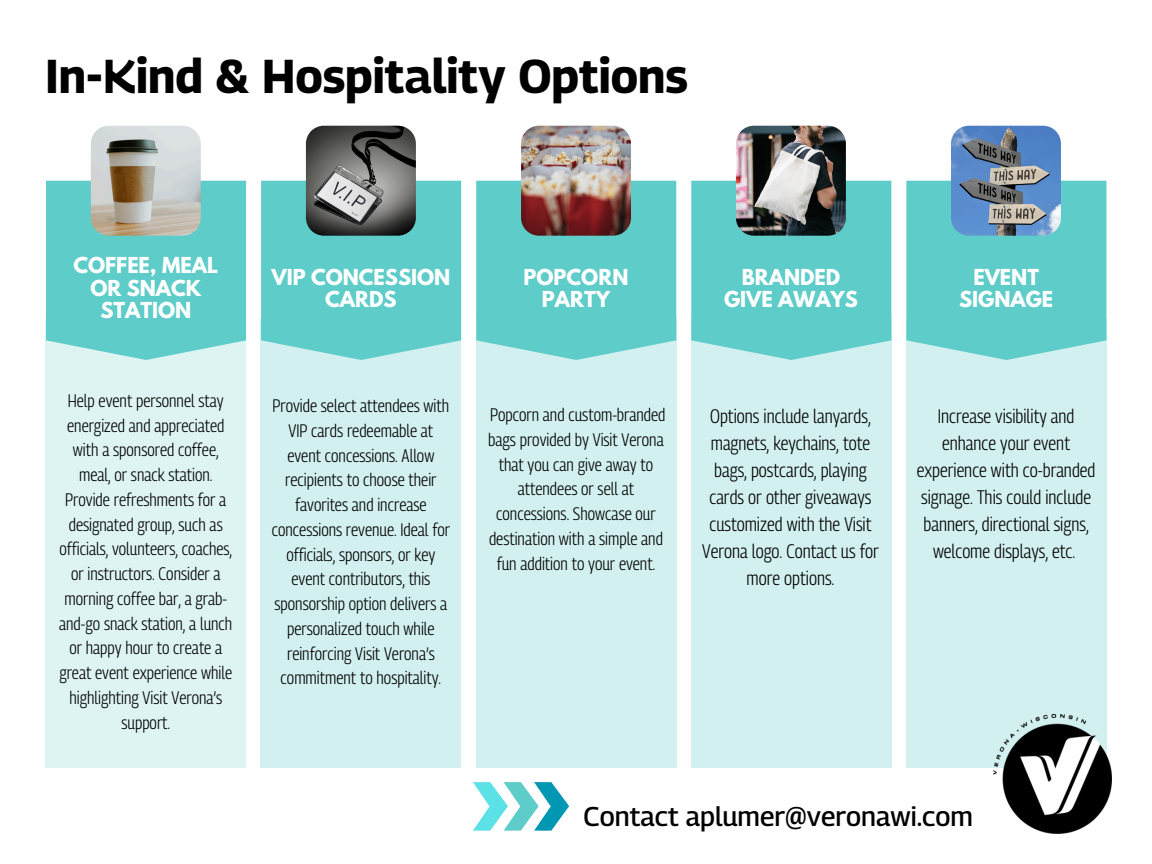
<style>
.page{position:relative;width:1152px;height:864px;background:#fff}
.page>*{position:absolute;margin:0;border:0;box-sizing:border-box;transform-origin:0 0}
.t1{font:700 47.25px "Georama";color:#000}
.t2{font:500 27px "Georama";color:#000}
.t3{font:300 semi-condensed 19.5px/27px "Georama";color:#000;text-align:center}
.t4{font:700 19.5px/22.5px "League Spartan";color:#fff;text-align:center}
.t5{font:300 semi-condensed 18px/24.8px "Georama";color:#000;text-align:center}
</style>
<div class="page">
<div style="left:46px;top:318px;width:200px;height:449px;background:#ddf4f3"></div>
<svg style="left:46px;top:181px;width:200px;height:179px;background:#66ceca"></svg>
<div style="left:261px;top:318px;width:200px;height:449px;background:#d2f0ef"></div>
<svg style="left:261px;top:181px;width:200px;height:179px;background:#65ceca"></svg>
<div style="left:476px;top:318px;width:200px;height:449px;background:#d2f0ef"></div>
<svg style="left:476px;top:181px;width:200px;height:179px;background:#65ceca"></svg>
<div style="left:691px;top:318px;width:200px;height:449px;background:#d2f0ef"></div>
<svg style="left:691px;top:181px;width:200px;height:179px;background:#65ceca"></svg>
<div style="left:906px;top:318px;width:200px;height:449px;background:#d2f0ef"></div>
<svg style="left:906px;top:181px;width:200px;height:179px;background:#65ceca"></svg>
<img style="left:91px;top:126px;width:110px;height:110px">
<img style="left:306px;top:126px;width:110px;height:110px">
<img style="left:521px;top:126px;width:110px;height:110px">
<img style="left:736px;top:126px;width:110px;height:109px">
<img style="left:951px;top:126px;width:110px;height:110px">
<img style="left:993px;top:714px;width:119px;height:119px">
<svg style="left:473px;top:782px;width:96px;height:49px"></svg>
<p class="t1" style="left:46px;top:48px;width:644px">In-Kind &amp; Hospitality Options</p>
<p class="t4" style="left:73px;top:257px;width:146px">COFFEE, MEAL<br>OR SNACK<br>STATION</p>
<p class="t4" style="left:524px;top:268px;width:106px">POPCORN<br>PARTY</p>
<p class="t4" style="left:724px;top:268px;width:135px">BRANDED<br>GIVE AWAYS</p>
<h3 class="t4" style="left:271px;top:268px;width:180px">VIP CONCESSION<br>CARDS</h3>
<p class="t5" style="left:59px;top:388px;width:175px">Help event personnel stay energized and appreciated with a sponsored coffee, meal, or snack station.<br>Provide refreshments for a designated group, such as officials, volunteers, coaches, or instructors. Consider a morning coffee bar, a grab&shy;and-go snack station, a lunch or happy hour to create a great event experience while highlighting Visit Verona’s support.</p>
<h3 class="t5" style="left:272px;top:393px;width:180px">Provide select attendees with<br>VIP cards redeemable at event concessions. Allow recipients to choose their favorites and increase concessions revenue. Ideal for officials, sponsors, or key event contributors, this sponsorship option delivers a personalized touch while reinforcing Visit Verona’s commitment to hospitality.</h3>
<h3 class="t3" style="left:702px;top:402px;width:178px">Options include lanyards, magnets, keychains, tote bags, postcards, playing cards or other giveaways customized with the Visit<br>Verona logo. Contact us for more options.</h3>
<p class="t5" style="left:488px;top:402px;width:179px">Popcorn and custom-branded bags provided by Visit Verona that you can give away to attendees or sell at concessions. Showcase our destination with a simple and fun addition to your event.</p>
<h3 class="t4" style="left:959px;top:268px;width:96px">EVENT<br>SIGNAGE</h3>
<p class="t3" style="left:917px;top:402px;width:180px">Increase visibility and enhance your event experience with co-branded signage. This could include banners, directional signs, welcome displays, etc.</p>
<p class="t2" style="left:584px;top:799px;width:391px">Contact aplumer@veronawi.com</p>
</div>
